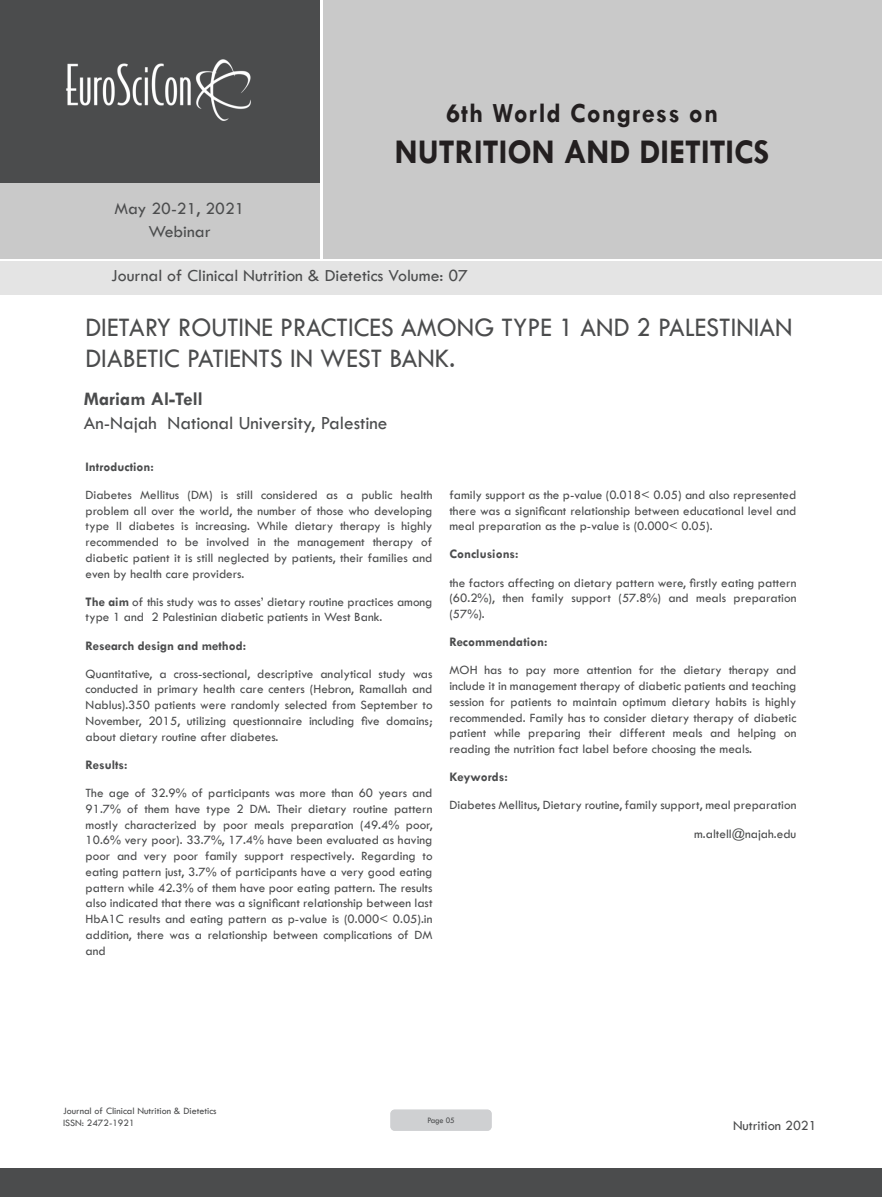
<style>
.page{position:relative;width:882px;height:1197px;background:#fff}
.page>*{position:absolute;margin:0;border:0;box-sizing:border-box;transform-origin:0 0}
.t1{font:700 35px "Tw Cen";color:#231f20;scale:.95 1}
.t2{font:700 28px "Tw Cen";letter-spacing:.04em;color:#231f20;scale:.95 1}
.t3{font:27.65px/30.8px "Tw Cen";color:#4b4c4d;scale:.94 1}
.t4{font:19.25px "Tw Cen";color:#4b4c4d}
.t5{font:700 19.25px "Tw Cen";color:#4b4c4d}
.t6{font:17.5px/23.6px "Tw Cen";color:#4b4c4d;text-align:center}
.t7{font:14.35px "Tw Cen";color:#4b4c4d}
.Abstract{font:13.12px/15.8px "Tw Cen";color:#4b4c4d;text-align:justify}
.Abstract-2{font:700 13.12px "Tw Cen";color:#4b4c4d}
.t8{font:9.97px/12.1px "Tw Cen";color:#4b4c4d}
.t9{font:8.58px "Tw Cen";letter-spacing:-.02em;color:#4b4c4d;scale:.95 1}
.s1{font-weight:700}
</style>
<div class="page">
<div style="left:0;top:0;width:319px;height:183px;background:#4b4c4d"></div>
<div style="left:0;top:183px;width:319px;height:76px;background:#c9c9c9"></div>
<div style="left:323px;top:0;width:559px;height:259px;background:#c9c9c9"></div>
<img style="left:66px;top:59px;width:185px;height:62px">
<div style="left:0;top:1168px;width:882px;height:29px;background:#4b4c4d"></div>
<div style="left:1px;top:261px;width:881px;height:33px;background:#e4e4e4"></div>
<div style="left:390px;top:1110px;width:102px;height:21px;background:#cfd0d2;border-radius:4px"></div>
<h2 class="t2" style="left:446px;top:97px;width:288px">6th World Congress on</h2>
<h1 class="t1" style="left:395px;top:131px;width:396px">NUTRITION AND DIETITICS</h1>
<h3 class="t6" style="left:114px;top:196px;width:132px">May 20-21, 2021<br>Webinar</h3>
<h3 class="t6" style="left:111px;top:264px;width:358px">Journal of Clinical Nutrition &amp; Dietetics Volume: 07</h3>
<p class="t3" style="left:86px;top:312px;width:754px">DIETARY ROUTINE PRACTICES AMONG TYPE 1 AND 2 PALESTINIAN<br>DIABETIC PATIENTS IN WEST BANK.</p>
<p class="t5" style="left:84px;top:388px;width:120px">Mariam Al-Tell</p>
<p class="t4" style="left:84px;top:411px;width:305px">An-Najah National University, Palestine</p>
<p class="Abstract-2" style="left:86px;top:459px;width:70px">Introduction:</p>
<p class="Abstract" style="left:86px;top:487px;width:348px">Diabetes Mellitus (DM) is still considered as a public health problem all over the world, the number of those who developing type II diabetes is increasing. While dietary therapy is highly recommended to be involved in the management therapy of diabetic patient it is still neglected by patients, their families and even by health care providers.</p>
<p class="Abstract" style="left:86px;top:594px;width:348px"><span class="s1">The aim</span> of this study was to asses’ dietary routine practices among type 1 and 2 Palestinian diabetic patients in West Bank.</p>
<p class="Abstract-2" style="left:86px;top:638px;width:162px">Research design and method:</p>
<p class="Abstract" style="left:86px;top:666px;width:348px">Quantitative, a cross-sectional, descriptive analytical study was conducted in primary health care centers (Hebron, Ramallah and Nablus).350 patients were randomly selected from September to November, 2015, utilizing questionnaire including five domains; about dietary routine after diabetes.</p>
<p class="Abstract-2" style="left:86px;top:757px;width:43px">Results:</p>
<p class="Abstract" style="left:86px;top:785px;width:349px">The age of 32.9% of participants was more than 60 years and 91.7% of them have type 2 DM. Their dietary routine pattern mostly characterized by poor meals preparation (49.4% poor, 10.6% very poor). 33.7%, 17.4% have been evaluated as having poor and very poor family support respectively. Regarding to eating pattern just, 3.7% of participants have a very good eating pattern while 42.3% of them have poor eating pattern. The results also indicated that there was a significant relationship between last HbA1C results and eating pattern as p-value is (0.000&lt; 0.05).in addition, there was a relationship between complications of DM and</p>
<p class="Abstract" style="left:449px;top:487px;width:348px">family support as the p-value (0.018&lt; 0.05) and also represented there was a significant relationship between educational level and meal preparation as the p-value is (0.000&lt; 0.05).</p>
<p class="Abstract-2" style="left:449px;top:546px;width:71px">Conclusions:</p>
<p class="Abstract" style="left:449px;top:574px;width:348px">the factors affecting on dietary pattern were, firstly eating pattern (60.2%), then family support (57.8%) and meals preparation (57%).</p>
<p class="Abstract-2" style="left:449px;top:634px;width:100px">Recommendation:</p>
<p class="Abstract" style="left:449px;top:662px;width:349px">MOH has to pay more attention for the dietary therapy and include it in management therapy of diabetic patients and teaching session for patients to maintain optimum dietary habits is highly recommended. Family has to consider dietary therapy of diabetic patient while preparing their different meals and helping on reading the nutrition fact label before choosing the meals.</p>
<p class="Abstract-2" style="left:449px;top:769px;width:60px">Keywords:</p>
<p class="Abstract" style="left:449px;top:797px;width:348px">Diabetes Mellitus, Dietary routine, family support, meal preparation</p>
<p class="Abstract" style="left:694px;top:825px;width:104px">m.altell@najah.edu</p>
<p class="t8" style="left:63px;top:1104px;width:155px">Journal of Clinical Nutrition &amp; Dietetics<br>ISSN: 2472-1921</p>
<p class="t9" style="left:427px;top:1115px;width:30px">Page 05</p>
<p class="t7" style="left:733px;top:1117px;width:85px">Nutrition 2021</p>
</div>
